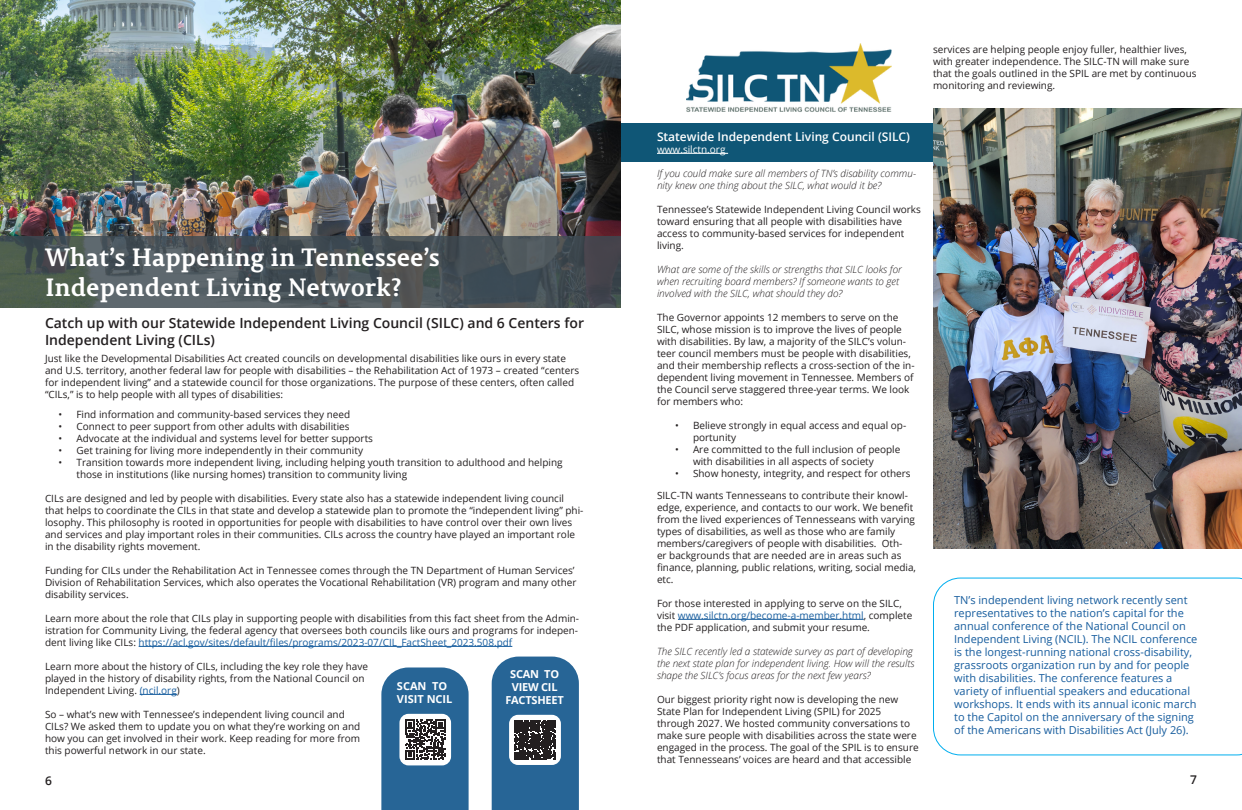
<style>
.page{position:relative;width:1242px;height:810px;background:#fff}
.page>*{position:absolute;margin:0;border:0;box-sizing:border-box;transform-origin:0 0}
.t1{font:700 25px "Permian Slab Serif Typeface";color:#fff}
.t2{font:600 14px/16.8px "Open Sans";color:#231f20}
.t3{font:600 12px "Open Sans";color:#fff}
.t4{font:600 12px "Open Sans";color:#231f20}
.t5{font:11px/13px "Open Sans";color:#175d9e}
.t6{font:700 11px/13.2px "Open Sans";letter-spacing:-.02em;color:#fff;text-align:center}
.t7{font:700 11px/13.2px "Open Sans";color:#fff}
.t8{font:10px/12px "Open Sans";color:#231f20}
.t9{font:italic 300 10px/12px "Open Sans";color:#231f20}
.t10{font:10px "Open Sans";color:#fff}
.s1{color:#175d9e}
</style>
<div class="page">
<div style="left:620px;top:124px;width:313px;height:38px;background:#0f5676"></div>
<hr style="left:657px;top:153px;width:71px;height:1px;background:#fff">
<hr style="left:678px;top:619px;width:186px;height:1px;background:#175d9e">
<img style="left:0;top:0;width:621px;height:307px">
<svg style="left:0;top:237px;width:620px;height:71px;background:#4a5457"></svg>
<hr style="left:139px;top:646px;width:373px;height:1px;background:#175d9e">
<hr style="left:140px;top:694px;width:37px;height:1px;background:#175d9e">
<img style="left:686px;top:43px;width:206px;height:69px">
<svg style="left:933px;top:578px;width:309px;height:177px"></svg>
<img style="left:933px;top:108px;width:309px;height:441px">
<svg style="left:492px;top:657px;width:87px;height:153px;background:#3b6c93"></svg>
<svg style="left:381px;top:668px;width:88px;height:142px;background:#47769b"></svg>
<p class="t1" style="left:45px;top:237px;width:396px">What’s Happening in Tennessee’s</p>
<p class="t1" style="left:45px;top:267px;width:358px">Independent Living Network?</p>
<p class="t2" style="left:45px;top:314px;width:541px">Catch up with our Statewide Independent Living Council (SILC) and 6 Centers for<br>Independent Living (CILs)</p>
<p class="t8" style="left:45px;top:352px;width:536px">Just like the Developmental Disabilities Act created councils on developmental disabilities like ours in every state and U.S. territory, another federal law for people with disabilities – the Rehabilitation Act of 1973 – created “centers for independent living” and a statewide council for those organizations. The purpose of these centers, often called “CILs,” is to help people with all types of disabilities:</p>
<p class="t8" style="left:58px;top:408px;width:293px">• Find information and community-based services they need</p>
<p class="t8" style="left:58px;top:420px;width:293px">• Connect to peer support from other adults with disabilities</p>
<p class="t8" style="left:58px;top:432px;width:316px">• Advocate at the individual and systems level for better supports</p>
<p class="t8" style="left:58px;top:444px;width:306px">• Get training for living more independently in their community</p>
<p class="t8" style="left:76px;top:456px;width:488px;text-indent:-18px">• Transition towards more independent living, including helping youth transition to adulthood and helping those in institutions (like nursing homes) transition to community living</p>
<p class="t8" style="left:45px;top:492px;width:540px">CILs are designed and led by people with disabilities. Every state also has a statewide independent living council that helps to coordinate the CILs in that state and develop a statewide plan to promote the “independent living” phi&shy;losophy. This philosophy is rooted in opportunities for people with disabilities to have control over their own lives and services and play important roles in their communities. CILs across the country have played an important role in the disability rights movement.</p>
<p class="t8" style="left:45px;top:564px;width:533px">Funding for CILs under the Rehabilitation Act in Tennessee comes through the TN Department of Human Services’<br>Division of Rehabilitation Services, which also operates the Vocational Rehabilitation (VR) program and many other disability services.</p>
<p class="t8" style="left:45px;top:612px;width:536px;text-align:justify">Learn more about the role that CILs play in supporting people with disabilities from this fact sheet from the Admin&shy;istration for Community Living, the federal agency that oversees both councils like ours and programs for indepen&shy;dent living like CILs: <span class="s1">https://acl.gov/sites/default/files/programs/2023-07/CIL_FactSheet_2023.508.pdf</span></p>
<p class="t8" style="left:45px;top:660px;width:325px">Learn more about the history of CILs, including the key role they have played in the history of disability rights, from the National Council on<br>Independent Living. <span class="s1">(ncil.org</span>)</p>
<p class="t8" style="left:45px;top:708px;width:317px">So – what’s new with Tennessee’s independent living council and CILs? We asked them to update you on what they’re working on and how you can get involved in their work. Keep reading for more from this powerful network in our state.</p>
<p class="t6" style="left:505px;top:667px;width:60px">SCAN TO<br>VIEW CIL<br>FACTSHEET</p>
<p class="t7" style="left:397px;top:679px;width:57px">SCAN TO<br>VISIT NCIL</p>
<p class="t8" style="left:933px;top:43px;width:265px">services are helping people enjoy fuller, healthier lives, with greater independence. The SILC-TN will make sure that the goals outlined in the SPIL are met by continuous monitoring and reviewing.</p>
<p class="t3" style="left:657px;top:128px;width:255px">Statewide Independent Living Council (SILC)</p>
<p class="t10" style="left:657px;top:142px;width:70px">www.silctn.org</p>
<p class="t9" style="left:657px;top:167px;width:261px">If you could make sure all members of TN’s disability commu&shy;nity knew one thing about the SILC, what would it be?</p>
<p class="t8" style="left:657px;top:203px;width:266px">Tennessee’s Statewide Independent Living Council works toward ensuring that all people with disabilities have access to community-based services for independent living.</p>
<p class="t9" style="left:657px;top:263px;width:246px">What are some of the skills or strengths that SILC looks for when recruiting board members? If someone wants to get involved with the SILC, what should they do?</p>
<p class="t8" style="left:657px;top:311px;width:259px">The Governor appoints 12 members to serve on the SILC, whose mission is to improve the lives of people with disabilities. By law, a majority of the SILC’s volun&shy;teer council members must be people with disabilities, and their membership reflects a cross-section of the in&shy;dependent living movement in Tennessee. Members of the Council serve staggered three-year terms. We look for members who:</p>
<p class="t8" style="left:693px;top:419px;width:215px;text-indent:-18px">• Believe strongly in equal access and equal op&shy;portunity</p>
<p class="t8" style="left:693px;top:443px;width:209px;text-indent:-18px">• Are committed to the full inclusion of people with disabilities in all aspects of society</p>
<p class="t8" style="left:675px;top:467px;width:237px">• Show honesty, integrity, and respect for others</p>
<p class="t8" style="left:657px;top:489px;width:261px">SILC-TN wants Tennesseans to contribute their knowl&shy;edge, experience, and contacts to our work. We benefit from the lived experiences of Tennesseans with varying types of disabilities, as well as those who are family members/caregivers of people with disabilities. Oth-<br>er backgrounds that are needed are in areas such as finance, planning, public relations, writing, social media, etc.</p>
<p class="t8" style="left:657px;top:597px;width:257px">For those interested in applying to serve on the SILC, visit <span class="s1">www.silctn.org/become-a-member.html</span>, complete the PDF application, and submit your resume.</p>
<p class="t9" style="left:657px;top:645px;width:259px">The SILC recently led a statewide survey as part of developing the next state plan for independent living. How will the results shape the SILC’s focus areas for the next few years?</p>
<p class="t8" style="left:657px;top:693px;width:263px">Our biggest priority right now is developing the new State Plan for Independent Living (SPIL) for 2025 through 2027. We hosted community conversations to make sure people with disabilities across the state were engaged in the process. The goal of the SPIL is to ensure that Tennesseans’ voices are heard and that accessible</p>
<p class="t5" style="left:954px;top:594px;width:245px">TN’s independent living network recently sent representatives to the nation’s capital for the annual conference of the National Council on Independent Living (NCIL). The NCIL conference is the longest-running national cross-disability, grassroots organization run by and for people with disabilities. The conference features a variety of influential speakers and educational workshops. It ends with its annual iconic march to the Capitol on the anniversary of the signing of the Americans with Disabilities Act (July 26).</p>
<p class="t4" style="left:45px;top:773px;width:8px">6</p>
<p class="t4" style="left:1190px;top:771px;width:8px">7</p>
</div>
